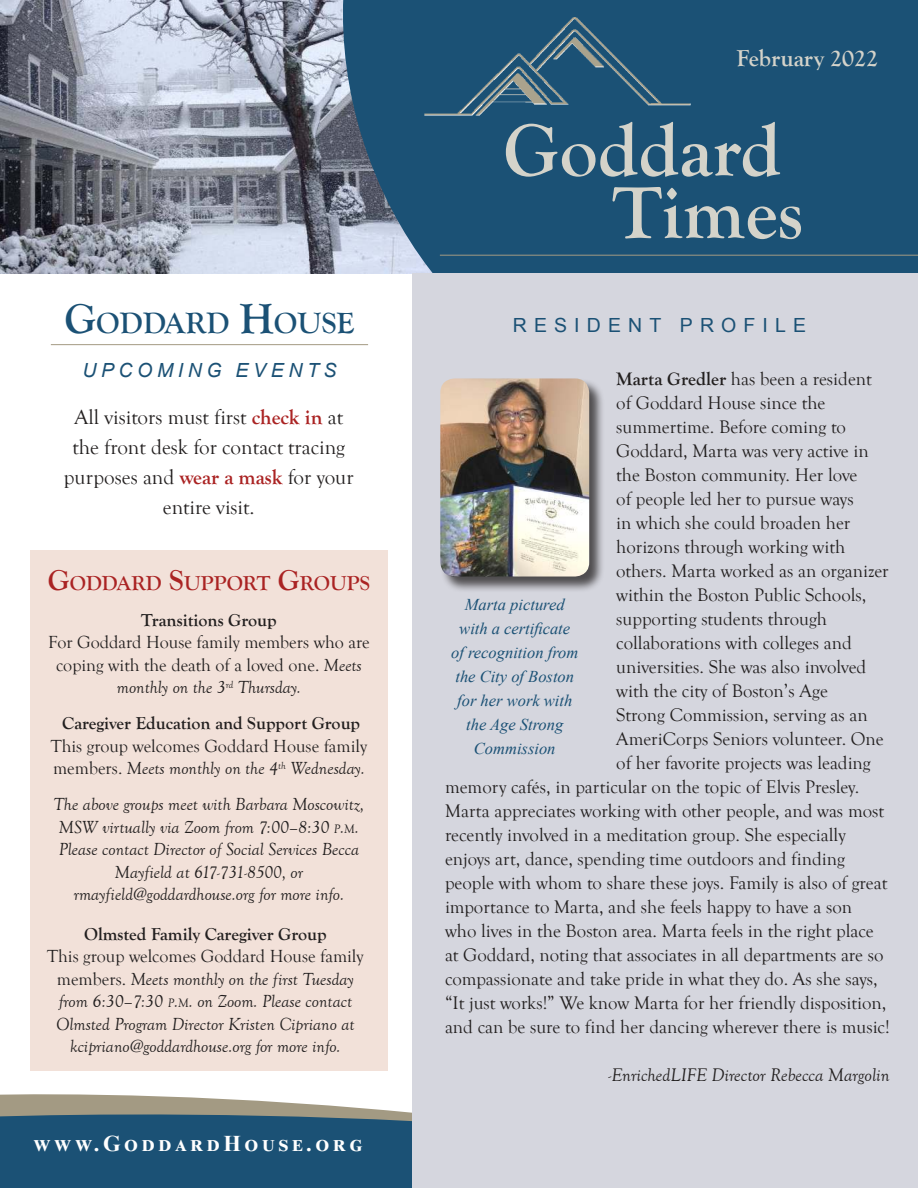
<style>
.page{position:relative;width:918px;height:1188px;background:#fff}
.page>*{position:absolute;margin:0;border:0;box-sizing:border-box;transform-origin:0 0}
.t1{font:700 76.5px/62.4px "Goudy Old Style T";color:#d4d3ca;text-align:right}
.t2{font:700 30.45px "Goudy Old Style T";color:#1b5175}
.t3{font:700 24px "Goudy Old Style T";color:#d4d3ca}
.t4{font:700 22.5px "Times New Roman";letter-spacing:.16em;color:#fff}
.t5{font:21px/30px "Goudy Old Style T";color:#221f1f;text-align:center}
.t6{font:700 21px "Goudy Old Style T";color:#aa2323}
.t7{font:19.5px "Arial";letter-spacing:.365em;color:#1b5175}
.t8{font:italic 19.5px "Arial";letter-spacing:.235em;color:#1b5175}
.t9{font:18.75px "Goudy Old Style T";color:#221f1f}
.t10{font:italic 18.75px "Goudy Old Style T";color:#221f1f}
.t11{font:italic 18px/22.5px "Goudy Old Style T";color:#221f1f;text-align:center}
.t12{font:18px/22.5px "Goudy Old Style T";color:#221f1f;text-align:center}
.t13{font:700 18px "Goudy Old Style T";color:#221f1f}
.t14{font:italic 16.5px/24px "Times New Roman";color:#1b5175;text-align:center}
.s1{font-size:43.5px}
.s2{font-weight:700;color:#aa2323}
.s3{font-size:30px}
.s4{font-style:italic}
.s5{font-size:12.6px}
.s6{font-style:inherit}
.s7{font-style:normal}
.s8{font-weight:700}
</style>
<div class="page">
<svg style="left:0;top:1091px;width:413px;height:83px;background:#4e7286"></svg>
<div style="left:0;top:1174px;width:918px;height:14px;background:#1b5175"></div>
<img style="left:0;top:0;width:299px;height:273px">
<svg style="left:299px;top:0;width:619px;height:456px;background:#47708c"></svg>
<div style="left:413px;top:273px;width:505px;height:915px;background:#d5d6de"></div>
<hr style="left:440px;top:255px;width:478px;height:1px;background:#a39a83">
<img style="left:402px;top:18px;width:311px;height:107px">
<hr style="left:51px;top:344px;width:317px;height:1px;background:#a39a83">
<div style="left:30px;top:550px;width:358px;height:520px;background:#f2e1d9"></div>
<div style="left:440px;top:378px;width:165px;height:214px;background:#221f1f;opacity:.75"></div>
<img style="left:440px;top:378px;width:149px;height:199px">
<h2 class="t2" style="left:64px;top:305px;width:292px"><span class="s1">G</span>ODDARD <span class="s1">H</span>OUSE</h2>
<p class="t8" style="left:82px;top:359px;width:256px">UPCOMING EVENTS</p>
<p class="t5" style="left:64px;top:403px;width:291px">All visitors must first <span class="s2">check in</span> at the front desk for contact tracing purposes and <span class="s2">wear a mask</span> for your entire visit.</p>
<p class="t6" style="left:48px;top:570px;width:324px"><span class="s3">G</span>ODDARD <span class="s3">S</span>UPPORT <span class="s3">G</span>ROUPS</p>
<p class="t13" style="left:141px;top:613px;width:137px">Transitions Group</p>
<p class="t12" style="left:48px;top:632px;width:323px">For Goddard House family members who are coping with the death of a loved one. <span class="s4">Meets monthly on the 3</span><sup>rd</sup> <span class="s4">Thursday.</span></p>
<p class="t13" style="left:62px;top:717px;width:299px">Caregiver Education and Support Group</p>
<p class="t12" style="left:51px;top:736px;width:318px;text-align:left">This group welcomes Goddard House family members. <span class="s4">Meets monthly on the 4</span><sup>th</sup> <span class="s4">Wednesday.</span></p>
<p class="t11" style="left:54px;top:795px;width:312px">The above groups meet with Barbara Moscowitz, MSW virtually via Zoom from 7:00–8:30 <span class="s5">p</span><span class="s6">.</span><span class="s5">m</span><span class="s6">.<br></span>Please contact Director of Social Services Becca Mayfield at 617-731-8500, or rmayfield@goddardhouse.org for more info.</p>
<p class="t13" style="left:84px;top:927px;width:244px">Olmsted Family Caregiver Group</p>
<p class="t11" style="left:47px;top:946px;width:318px"><span class="s7">This group welcomes Goddard House family members.</span> Meets monthly on the first Tuesday from 6:30–7:30 <span class="s5">p</span><span class="s6">.</span><span class="s5">m</span><span class="s6">.</span> on Zoom. Please contact Olmsted Program Director Kristen Cipriano at kcipriano@goddardhouse.org for more info.</p>
<p class="t4" style="left:33px;top:1127px;width:331px">www.GoddardHouse.org</p>
<p class="t3" style="left:736px;top:49px;width:143px">February 2022</p>
<h1 class="t1" style="left:503px;top:124px;width:302px">Goddard<br>Times</h1>
<p class="t7" style="left:513px;top:314px;width:295px">RESIDENT PROFILE</p>
<p class="t9" style="left:616px;top:372px;width:257px"><span class="s8">Marta Gredler</span> has been a resident</p>
<p class="t9" style="left:616px;top:396px;width:211px">of Goddard House since the</p>
<p class="t9" style="left:616px;top:420px;width:231px">summertime. Before coming to</p>
<p class="t9" style="left:616px;top:444px;width:254px">Goddard, Marta was very active in</p>
<p class="t9" style="left:616px;top:468px;width:243px">the Boston community. Her love</p>
<p class="t9" style="left:616px;top:492px;width:239px">of people led her to pursue ways</p>
<p class="t9" style="left:616px;top:516px;width:236px">in which she could broaden her</p>
<p class="t9" style="left:616px;top:540px;width:230px">horizons through working with</p>
<p class="t9" style="left:616px;top:564px;width:274px">others. Marta worked as an organizer</p>
<p class="t9" style="left:616px;top:588px;width:252px">within the Boston Public Schools,</p>
<p class="t9" style="left:616px;top:612px;width:212px">supporting students through</p>
<p class="t9" style="left:616px;top:636px;width:237px">collaborations with colleges and</p>
<p class="t9" style="left:616px;top:660px;width:252px">universities. She was also involved</p>
<p class="t9" style="left:616px;top:684px;width:213px">with the city of Boston’s Age</p>
<p class="t9" style="left:616px;top:708px;width:253px">Strong Commission, serving as an</p>
<p class="t9" style="left:616px;top:732px;width:269px">AmeriCorps Seniors volunteer. One</p>
<p class="t9" style="left:616px;top:756px;width:256px">of her favorite projects was leading</p>
<p class="t9" style="left:445px;top:780px;width:416px">memory cafés, in particular on the topic of Elvis Presley.</p>
<p class="t9" style="left:445px;top:804px;width:441px">Marta appreciates working with other people, and was most</p>
<p class="t9" style="left:445px;top:828px;width:402px">recently involved in a meditation group. She especially</p>
<p class="t9" style="left:445px;top:852px;width:402px">enjoys art, dance, spending time outdoors and finding</p>
<p class="t9" style="left:445px;top:876px;width:444px">people with whom to share these joys. Family is also of great</p>
<p class="t9" style="left:445px;top:900px;width:409px">importance to Marta, and she feels happy to have a son</p>
<p class="t9" style="left:445px;top:924px;width:430px">who lives in the Boston area. Marta feels in the right place</p>
<p class="t9" style="left:445px;top:948px;width:440px">at Goddard, noting that associates in all departments are so</p>
<p class="t9" style="left:445px;top:972px;width:434px">compassionate and take pride in what they do. As she says,</p>
<p class="t9" style="left:445px;top:996px;width:443px">“It just works!” We know Marta for her friendly disposition,</p>
<p class="t9" style="left:445px;top:1020px;width:446px">and can be sure to find her dancing wherever there is music!</p>
<p class="t10" style="left:609px;top:1068px;width:283px">-EnrichedLIFE Director Rebecca Margolin</p>
<p class="t14" style="left:451px;top:594px;width:129px">Marta pictured with a certificate of recognition from the City of Boston for her work with the Age Strong<br>Commission</p>
</div>
